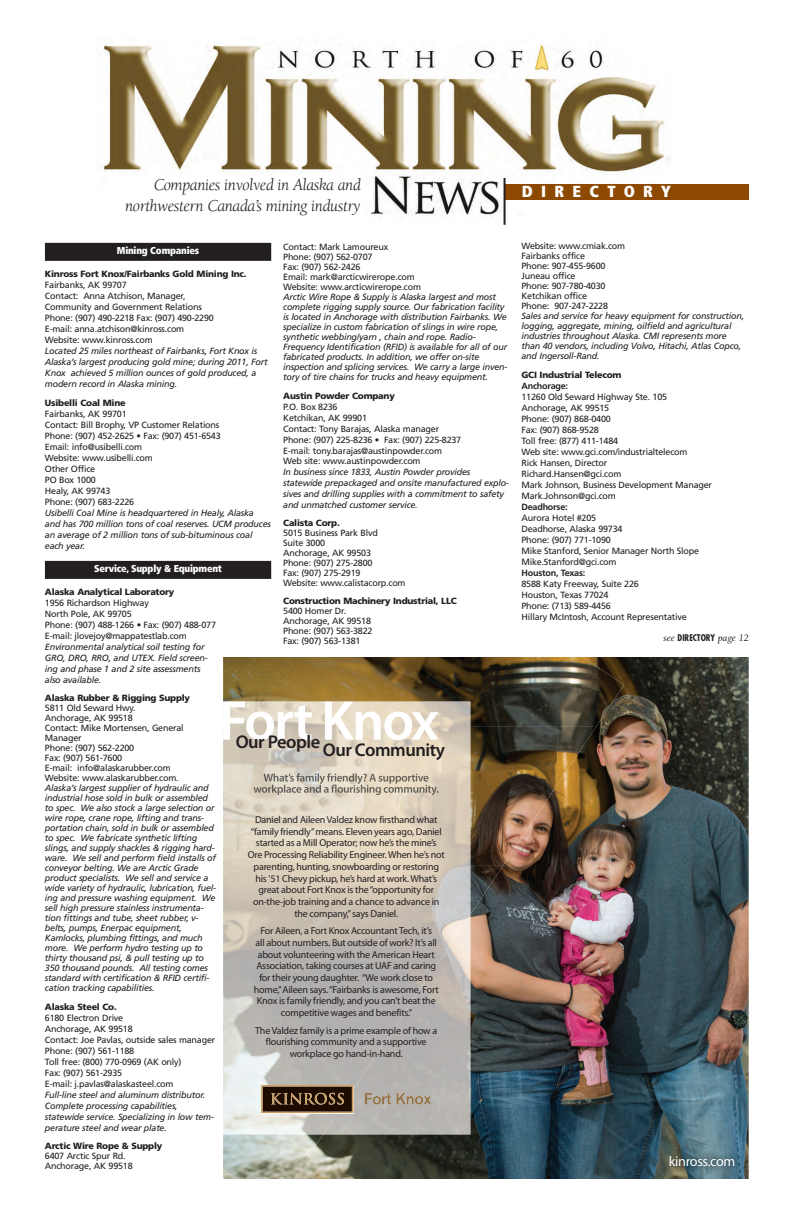
<style>
.page{position:relative;width:792px;height:1224px;background:#fff}
.page>*{position:absolute;margin:0;border:0;box-sizing:border-box;transform-origin:0 0}
.t1{font:600 18.4px "Myriad Pro";letter-spacing:-.025em;color:#231f20}
.t2{font:italic 17px/21px "Berkeley";letter-spacing:-.025em;color:#231f20;text-align:right}
.t3{font:900 condensed 16px "Frutiger";letter-spacing:.52em;color:#fff}
.t4{font:14.2px "Myriad Pro";letter-spacing:-.025em;color:#fff}
.t5{font:10px/11.7px "Myriad Pro";letter-spacing:-.02em;color:#231f20;text-align:center}
.t6{font:900 condensed 10px "Frutiger";letter-spacing:-.02em;color:#fff}
.t7{font:italic 10px "Berkeley";color:#231f20}
.t8{font:italic 9px/10px "Frutiger";letter-spacing:-.025em;color:#231f20}
.t9{font:9px/11px "Frutiger";letter-spacing:-.025em;color:#231f20}
.t10{font:900 9px "Frutiger";letter-spacing:-.025em;color:#231f20}
.t11{font:700 9px "Frutiger";letter-spacing:-.025em;color:#231f20}
.s1{font-family:"Futura";font-weight:700;font-style:normal;font-stretch:condensed;font-size:9px}
</style>
<div class="page">
<div style="left:45px;top:243px;width:226px;height:18px;background:#231f20"></div>
<div style="left:45px;top:561px;width:226px;height:18px;background:#231f20"></div>
<img style="left:101px;top:44px;width:569px;height:178px">
<div style="left:506px;top:184px;width:243px;height:15px;background:#8e4900"></div>
<hr style="left:504px;top:178px;width:2px;height:47px;background:#231f20">
<div style="left:108px;top:177px;width:254px;height:42px;background:#fff"></div>
<img style="left:323px;top:657px;width:426px;height:522px">
<img style="left:223px;top:657px;width:401px;height:70px">
<img style="left:470px;top:726px;width:87px;height:140px">
<img style="left:557px;top:726px;width:39px;height:35px">
<img style="left:557px;top:761px;width:16px;height:24px">
<img style="left:470px;top:866px;width:33px;height:35px">
<img style="left:470px;top:900px;width:10px;height:15px">
<img style="left:223px;top:1134px;width:100px;height:45px">
<img style="left:662px;top:1149px;width:80px;height:25px">
<img style="left:364px;top:968px;width:106px;height:166px">
<img style="left:223px;top:740px;width:177px;height:295px">
<img style="left:400px;top:702px;width:70px;height:266px">
<img style="left:400px;top:968px;width:35px;height:52px">
<img style="left:223px;top:1034px;width:141px;height:100px">
<img style="left:364px;top:1034px;width:26px;height:39px">
<svg style="left:223px;top:702px;width:216px;height:38px"></svg>
<img style="left:333px;top:773px;width:96px;height:11px">
<img style="left:264px;top:773px;width:69px;height:11px">
<img style="left:329px;top:785px;width:110px;height:10px">
<img style="left:254px;top:785px;width:75px;height:10px">
<svg style="left:261px;top:1085px;width:93px;height:28px;background:#4f3822"></svg>
<svg style="left:365px;top:1093px;width:66px;height:12px"></svg>
<h2 class="t2" style="left:125px;top:176px;width:237px">Companies involved in Alaska and northwestern Canada’s mining industry</h2>
<p class="t9" style="left:283px;top:242px;width:139px;line-height:10px">Contact: Mark Lamoureux<br>Phone: (907) 562-0707<br>Fax: (907) 562-2426<br>Email: mark@arcticwirerope.com<br>Website: www.arcticwirerope.com</p>
<p class="t8" style="left:283px;top:291px;width:226px">Arctic Wire Rope &amp; Supply is Alaska largest and most complete rigging supply source. Our fabrication facility is located in Anchorage with distribution Fairbanks. We specialize in custom fabrication of slings in wire rope, synthetic webbing/yarn , chain and rope. Radio-Frequency Identification (RFID) is available for all of our fabricated products. In addition, we offer on-site inspection and splicing services. We carry a large inven&shy;tory of tire chains for trucks and heavy equipment.</p>
<p class="t10" style="left:283px;top:392px;width:113px">Austin Powder Company</p>
<p class="t9" style="left:283px;top:402px;width:180px">P.O. Box 8236<br>Ketchikan, AK 99901<br>Contact: Tony Barajas, Alaska manager<br>Phone: (907) 225-8236 • Fax: (907) 225-8237<br>E-mail: tony.barajas@austinpowder.com<br>Web site: www.austinpowder.com</p>
<p class="t8" style="left:283px;top:467px;width:227px;line-height:11px">In business since 1833, Austin Powder provides statewide prepackaged and onsite manufactured explo&shy;sives and drilling supplies with a commitment to safety and unmatched customer service.</p>
<p class="t10" style="left:283px;top:520px;width:58px">Calista Corp.</p>
<p class="t9" style="left:283px;top:529px;width:124px;line-height:10px">5015 Business Park Blvd<br>Suite 3000<br>Anchorage, AK 99503<br>Phone: (907) 275-2800<br>Fax: (907) 275-2919<br>Website: www.calistacorp.com</p>
<p class="t10" style="left:283px;top:598px;width:175px">Construction Machinery Industrial, LLC</p>
<p class="t9" style="left:283px;top:607px;width:91px;line-height:10px">5400 Homer Dr.<br>Anchorage, AK 99518<br>Phone: (907) 563-3822<br>Fax: (907) 563-1381</p>
<p class="t6" style="left:117px;top:245px;width:84px">Mining Companies</p>
<p class="t10" style="left:45px;top:271px;width:203px">Kinross Fort Knox/Fairbanks Gold Mining Inc.</p>
<p class="t9" style="left:45px;top:280px;width:170px">Fairbanks, AK 99707<br>Contact: Anna Atchison, Manager, Community and Government Relations Phone: (907) 490-2218 Fax: (907) 490-2290<br>E-mail: anna.atchison@kinross.com Website: www.kinross.com</p>
<p class="t8" style="left:45px;top:346px;width:224px;line-height:11px">Located 25 miles northeast of Fairbanks, Fort Knox is Alaska’s largest producing gold mine; during 2011, Fort Knox achieved 5 million ounces of gold produced, a modern record in Alaska mining.</p>
<p class="t10" style="left:45px;top:400px;width:82px">Usibelli Coal Mine</p>
<p class="t9" style="left:45px;top:409px;width:177px">Fairbanks, AK 99701<br>Contact: Bill Brophy, VP Customer Relations<br>Phone: (907) 452-2625 • Fax: (907) 451-6543<br>Email: info@usibelli.com<br>Website: www.usibelli.com<br>Other Office<br>PO Box 1000<br>Healy, AK 99743<br>Phone: (907) 683-2226</p>
<p class="t8" style="left:45px;top:508px;width:228px;line-height:11px">Usibelli Coal Mine is headquartered in Healy, Alaska and has 700 million tons of coal reserves. UCM produces an average of 2 million tons of sub-bituminous coal each year.</p>
<p class="t6" style="left:94px;top:563px;width:129px">Service, Supply &amp; Equipment</p>
<p class="t10" style="left:45px;top:589px;width:131px">Alaska Analytical Laboratory</p>
<p class="t9" style="left:45px;top:599px;width:173px">1956 Richardson Highway<br>North Pole, AK 99705<br>Phone: (907) 488-1266 • Fax: (907) 488-077<br>E-mail: jlovejoy@mappatestlab.com</p>
<p class="t8" style="left:45px;top:642px;width:164px;line-height:11px">Environmental analytical soil testing for GRO, DRO, RRO, and UTEX. Field screen&shy;ing and phase 1 and 2 site assessments also available.</p>
<p class="t10" style="left:45px;top:695px;width:147px">Alaska Rubber &amp; Rigging Supply</p>
<p class="t9" style="left:45px;top:704px;width:140px;line-height:10px">5811 Old Seward Hwy.<br>Anchorage, AK 99518<br>Contact: Mike Mortensen, General<br>Manager<br>Phone: (907) 562-2200<br>Fax: (907) 561-7600<br>E-mail: info@alaskarubber.com<br>Website: www.alaskarubber.com.</p>
<p class="t8" style="left:45px;top:783px;width:173px">Alaska’s largest supplier of hydraulic and industrial hose sold in bulk or assembled to spec. We also stock a large selection or wire rope, crane rope, lifting and trans&shy;portation chain, sold in bulk or assembled to spec. We fabricate synthetic lifting slings, and supply shackles &amp; rigging hard&shy;ware. We sell and perform field installs of conveyor belting. We are Arctic Grade product specialists. We sell and service a wide variety of hydraulic, lubrication, fuel&shy;ing and pressure washing equipment. We sell high pressure stainless instrumenta&shy;tion fittings and tube, sheet rubber, v&shy;belts, pumps, Enerpac equipment, Kamlocks, plumbing fittings, and much more. We perform hydro testing up to thirty thousand psi, &amp; pull testing up to 350 thousand pounds. All testing comes standard with certification &amp; RFID certifi&shy;cation tracking capabilities.</p>
<p class="t10" style="left:45px;top:1004px;width:73px">Alaska Steel Co.</p>
<p class="t9" style="left:45px;top:1013px;width:172px">6180 Electron Drive<br>Anchorage, AK 99518<br>Contact: Joe Pavlas, outside sales manager<br>Phone: (907) 561-1188<br>Toll free: (800) 770-0969 (AK only)<br>Fax: (907) 561-2935<br>E-mail: j.pavlas@alaskasteel.com</p>
<p class="t8" style="left:45px;top:1090px;width:171px;line-height:11px">Full-line steel and aluminum distributor.<br>Complete processing capabilities, statewide service. Specializing in low tem&shy;perature steel and wear plate.</p>
<p class="t10" style="left:45px;top:1143px;width:119px">Arctic Wire Rope &amp; Supply</p>
<p class="t9" style="left:45px;top:1152px;width:89px;line-height:10px">6407 Arctic Spur Rd.<br>Anchorage, AK 99518</p>
<h1 class="t1" style="left:236px;top:733px;width:86px">Our People</h1>
<h1 class="t1" style="left:323px;top:741px;width:124px">Our Community</h1>
<p class="t5" style="left:248px;top:815px;width:198px">Daniel and Aileen Valdez know firsthand what “family friendly” means. Eleven years ago, Daniel started as a Mill Operator; now he’s the mine’s Ore Processing Reliability Engineer. When he’s not parenting, hunting, snowboarding or restoring his ’51 Chevy pickup, he’s hard at work. What’s great about Fort Knox is the “opportunity for on-the-job training and a chance to advance in the company,” says Daniel.</p>
<p class="t5" style="left:254px;top:926px;width:186px">For Aileen, a Fort Knox Accountant Tech, it’s<br>all about numbers. But outside of work? It’s all about volunteering with the American Heart Association, taking courses at UAF and caring for their young daughter. “We work close to home,” Aileen says. “Fairbanks is awesome, Fort Knox is family friendly, and you can’t beat the competitive wages and benefits.”</p>
<p class="t5" style="left:255px;top:1025px;width:184px">The Valdez family is a prime example of how a flourishing community and a supportive workplace go hand-in-hand.</p>
<h3 class="t3" style="left:522px;top:181px;width:150px">DIRECTORY</h3>
<p class="t9" style="left:522px;top:242px;width:105px;line-height:10px">Website: www.cmiak.com<br>Fairbanks office<br>Phone: 907-455-9600<br>Juneau office<br>Phone: 907-780-4030<br>Ketchikan office<br>Phone: 907-247-2228</p>
<p class="t8" style="left:522px;top:311px;width:224px">Sales and service for heavy equipment for construction, logging, aggregate, mining, oilfield and agricultural industries throughout Alaska. CMI represents more than 40 vendors, including Volvo, Hitachi, Atlas Copco, and Ingersoll-Rand.</p>
<p class="t10" style="left:522px;top:372px;width:101px">GCI Industrial Telecom</p>
<p class="t11" style="left:522px;top:381px;width:48px">Anchorage:</p>
<p class="t9" style="left:522px;top:393px;width:192px">11260 Old Seward Highway Ste. 105<br>Anchorage, AK 99515<br>Phone: (907) 868-0400<br>Fax: (907) 868-9528<br>Toll free: (877) 411-1484<br>Web site: www.gci.com/industrialtelecom<br>Rick Hansen, Director<br>Richard.Hansen@gci.com<br>Mark Johnson, Business Development Manager<br>Mark.Johnson@gci.com</p>
<p class="t11" style="left:522px;top:502px;width:48px">Deadhorse:</p>
<p class="t9" style="left:522px;top:514px;width:179px">Aurora Hotel #205<br>Deadhorse, Alaska 99734<br>Phone: (907) 771-1090<br>Mike Stanford, Senior Manager North Slope<br>Mike.Stanford@gci.com</p>
<p class="t11" style="left:522px;top:568px;width:65px">Houston, Texas:</p>
<p class="t9" style="left:522px;top:579px;width:167px">8588 Katy Freeway, Suite 226<br>Houston, Texas 77024<br>Phone: (713) 589-4456<br>Hillary McIntosh, Account Representative</p>
<p class="t7" style="left:663px;top:634px;width:87px">see <span class="s1">DIRECTORY</span> page 12</p>
<h3 class="t4" style="left:669px;top:1154px;width:68px">kinross.com</h3>
</div>
